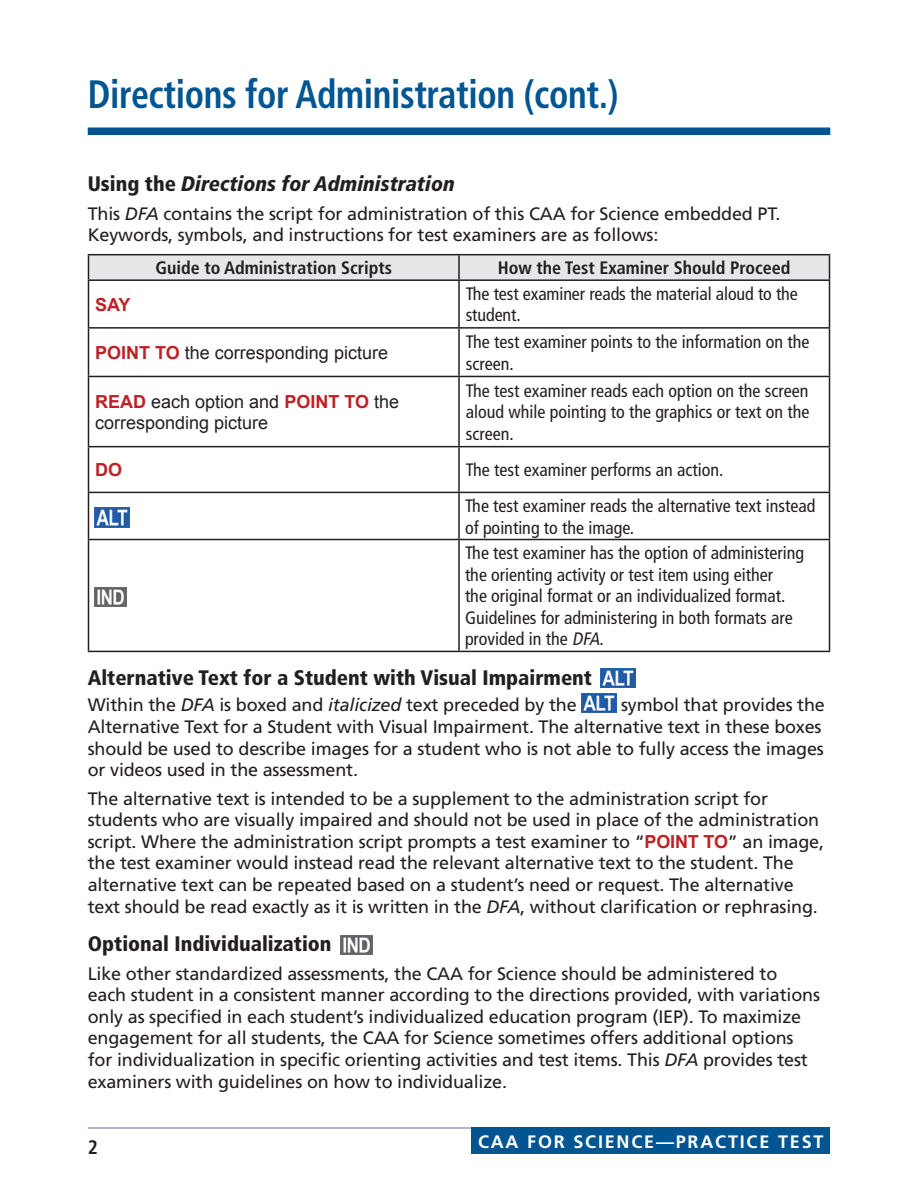
<style>
.page{position:relative;width:918px;height:1188px;background:#fff}
.page>*{position:absolute;margin:0;border:0;box-sizing:border-box;transform-origin:0 0}
.t1{font:700 condensed 39.6px "Frutiger LT Std";letter-spacing:-.01em;color:#005592;scale:.91 1}
.Heading_2{font:900 condensed 21px "Frutiger LT Std";color:#231f20}
.Heading_2-2{font:italic 900 condensed 21px "Frutiger LT Pro";color:#231f20}
.t2{font:700 condensed 19.5px "Frutiger LT Std";color:#231f20}
.Body_Text{font:18px/21.6px "Frutiger LT Std";letter-spacing:-.01em;color:#231f20}
.table_text{font:condensed 18px/21.6px "Frutiger LT Std";color:#231f20}
.SAY_text{font:18px/21px "Arial";color:#231f20}
.table_column_heading{font:700 condensed 18px "Frutiger LT Std";color:#231f20}
.t3{font:700 18px "Frutiger LT Std";letter-spacing:.1em;color:#fff}
.SAY_text-2{font:700 18px "Arial";color:#bf2026}
.s1{font-family:"Frutiger LT Std";font-style:normal}
.s2{font-style:italic}
.s3{font-weight:700;color:#bf2026}
.s4{font-family:"Arial";font-weight:700;color:#bf2026}
</style>
<div class="page">
<hr style="left:88px;top:1127px;width:742px;height:2px;background:#999ec1">
<div style="left:471px;top:1127px;width:359px;height:27px;background:#005592"></div>
<div style="left:88px;top:128px;width:742px;height:7px;background:#005592"></div>
<hr style="left:88px;top:254px;width:371px;height:1px;background:#231f20">
<hr style="left:459px;top:254px;width:371px;height:1px;background:#231f20">
<div style="left:88px;top:255px;width:742px;height:24px;background:#e6e7e9"></div>
<hr style="left:88px;top:279px;width:371px;height:2px;background:#231f20">
<hr style="left:88px;top:281px;width:1px;height:46px;background:#231f20">
<hr style="left:459px;top:279px;width:371px;height:2px;background:#231f20">
<hr style="left:458px;top:281px;width:2px;height:46px;background:#231f20">
<hr style="left:829px;top:281px;width:1px;height:46px;background:#231f20">
<hr style="left:88px;top:327px;width:371px;height:2px;background:#231f20">
<hr style="left:88px;top:329px;width:1px;height:47px;background:#231f20">
<hr style="left:459px;top:327px;width:371px;height:2px;background:#231f20">
<hr style="left:458px;top:329px;width:2px;height:47px;background:#231f20">
<hr style="left:829px;top:329px;width:1px;height:47px;background:#231f20">
<hr style="left:88px;top:376px;width:371px;height:1px;background:#231f20">
<hr style="left:88px;top:377px;width:1px;height:69px;background:#231f20">
<hr style="left:459px;top:376px;width:371px;height:1px;background:#231f20">
<hr style="left:458px;top:377px;width:2px;height:69px;background:#231f20">
<hr style="left:829px;top:377px;width:1px;height:69px;background:#231f20">
<hr style="left:88px;top:446px;width:371px;height:1px;background:#231f20">
<hr style="left:88px;top:447px;width:1px;height:45px;background:#231f20">
<hr style="left:459px;top:446px;width:371px;height:1px;background:#231f20">
<hr style="left:458px;top:447px;width:2px;height:45px;background:#231f20">
<hr style="left:829px;top:447px;width:1px;height:45px;background:#231f20">
<hr style="left:88px;top:492px;width:371px;height:1px;background:#231f20">
<hr style="left:88px;top:493px;width:1px;height:46px;background:#231f20">
<hr style="left:459px;top:492px;width:371px;height:1px;background:#231f20">
<hr style="left:458px;top:493px;width:2px;height:46px;background:#231f20">
<hr style="left:829px;top:493px;width:1px;height:46px;background:#231f20">
<hr style="left:88px;top:539px;width:371px;height:1px;background:#231f20">
<hr style="left:88px;top:540px;width:1px;height:111px;background:#231f20">
<hr style="left:459px;top:539px;width:371px;height:1px;background:#231f20">
<hr style="left:458px;top:540px;width:2px;height:111px;background:#231f20">
<hr style="left:829px;top:540px;width:1px;height:111px;background:#231f20">
<hr style="left:88px;top:651px;width:371px;height:1px;background:#231f20">
<hr style="left:459px;top:651px;width:371px;height:1px;background:#231f20">
<img style="left:95px;top:508px;width:34px;height:19px">
<img style="left:94px;top:587px;width:33px;height:20px">
<img style="left:600px;top:668px;width:35px;height:19px">
<img style="left:581px;top:694px;width:35px;height:19px">
<img style="left:340px;top:935px;width:33px;height:20px">
<h1 class="t1" style="left:88px;top:71px;width:585px">Directions for Administration (cont.)</h1>
<h4 class="Heading_2-2" style="left:88px;top:171px;width:369px"><span class="s1">Using the</span> Directions for Administration</h4>
<p class="Body_Text" style="left:88px;top:203px;width:694px">This <span class="s2">DFA</span> contains the script for administration of this CAA for Science embedded PT.<br>Keywords, symbols, and instructions for test examiners are as follows:</p>
<p class="table_column_heading" style="left:155px;top:257px;width:238px">Guide to Administration Scripts</p>
<p class="table_column_heading" style="left:498px;top:257px;width:294px">How the Test Examiner Should Proceed</p>
<p class="SAY_text-2" style="left:95px;top:292px;width:37px">SAY</p>
<p class="table_text" style="left:466px;top:283px;width:334px">The test examiner reads the material aloud to the student.</p>
<p class="SAY_text" style="left:95px;top:342px;width:294px"><span class="s3">POINT TO</span> the corresponding picture</p>
<p class="table_text" style="left:466px;top:331px;width:345px">The test examiner points to the information on the screen.</p>
<p class="SAY_text" style="left:95px;top:391px;width:305px"><span class="s3">READ</span> each option and <span class="s3">POINT TO</span> the corresponding picture</p>
<p class="table_text" style="left:466px;top:380px;width:345px;text-align:justify">The test examiner reads each option on the screen aloud while pointing to the graphics or text on the screen.</p>
<p class="SAY_text-2" style="left:95px;top:458px;width:28px">DO</p>
<p class="table_text" style="left:466px;top:459px;width:259px">The test examiner performs an action.</p>
<p class="table_text" style="left:465px;top:495px;width:352px">The test examiner reads the alternative text instead of pointing to the image.</p>
<p class="table_text" style="left:465px;top:542px;width:341px">The test examiner has the option of administering the orienting activity or test item using either<br>the original format or an individualized format.<br>Guidelines for administering in both formats are provided in the <span class="s2">DFA</span>.</p>
<h4 class="Heading_2" style="left:88px;top:665px;width:506px">Alternative Text for a Student with Visual Impairment</h4>
<p class="Body_Text" style="left:88px;top:694px;width:491px">Within the <span class="s2">DFA</span> is boxed and <span class="s2">italicized</span> text preceded by the</p>
<p class="Body_Text" style="left:88px;top:694px;width:739px;text-indent:533px">symbol that provides the Alternative Text for a Student with Visual Impairment. The alternative text in these boxes should be used to describe images for a student who is not able to fully access the images or videos used in the assessment.</p>
<p class="Body_Text" style="left:88px;top:788px;width:738px">The alternative text is intended to be a supplement to the administration script for students who are visually impaired and should not be used in place of the administration script. Where the administration script prompts a test examiner to “<span class="s4">POINT TO</span>” an image, the test examiner would instead read the relevant alternative text to the student. The alternative text can be repeated based on a student’s need or request. The alternative text should be read exactly as it is written in the <span class="s2">DFA</span>, without clarification or rephrasing.</p>
<h4 class="Heading_2" style="left:88px;top:931px;width:245px">Optional Individualization</h4>
<p class="Body_Text" style="left:88px;top:963px;width:734px">Like other standardized assessments, the CAA for Science should be administered to each student in a consistent manner according to the directions provided, with variations only as specified in each student’s individualized education program (IEP). To maximize engagement for all students, the CAA for Science sometimes offers additional options for individualization in specific orienting activities and test items. This <span class="s2">DFA</span> provides test examiners with guidelines on how to individualize.</p>
<p class="t2" style="left:88px;top:1136px;width:12px">2</p>
<p class="t3" style="left:478px;top:1131px;width:347px">CAA FOR SCIENCE—PRACTICE TEST</p>
</div>
